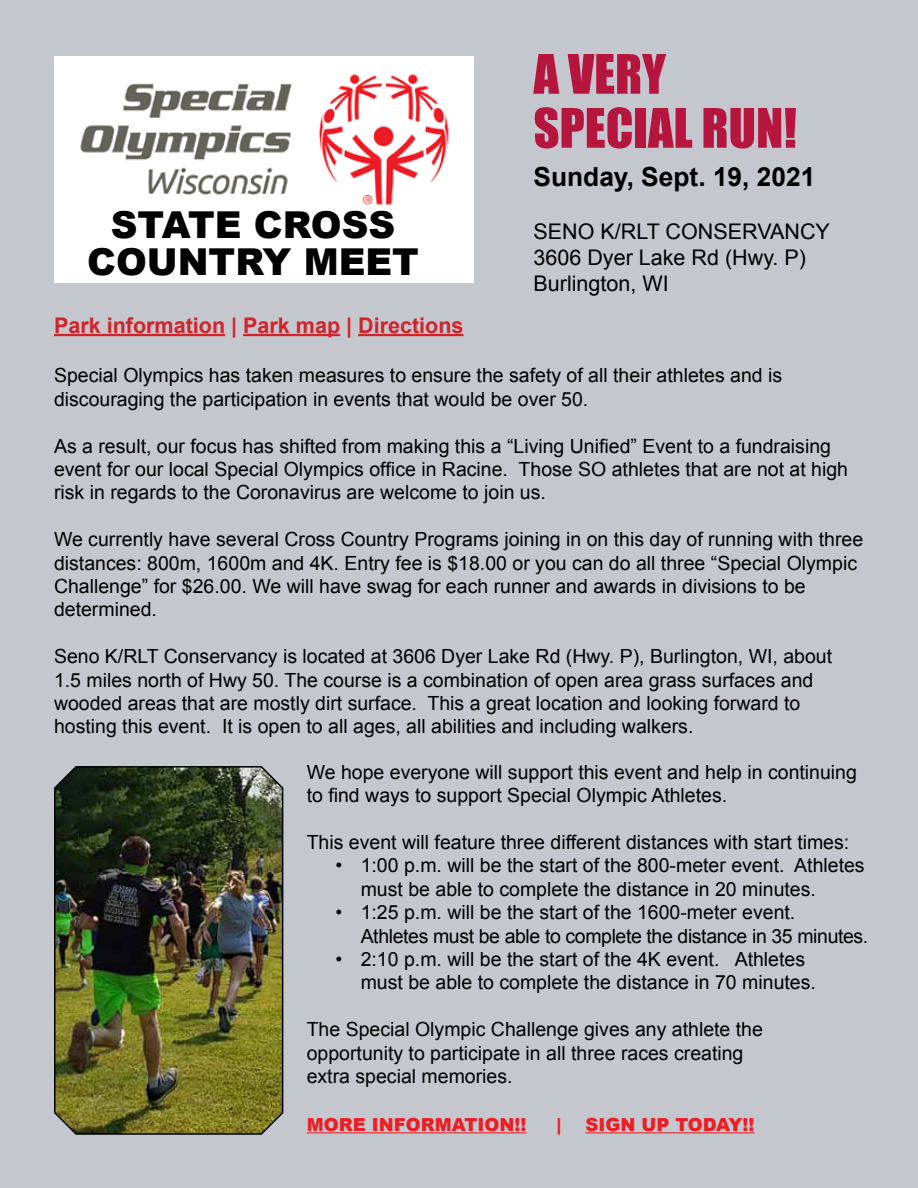
<style>
.page{position:relative;width:918px;height:1188px;background:#c4c7ce}
.page>*{position:absolute;margin:0;border:0;box-sizing:border-box;transform-origin:0 0}
.t1{font:50.25px/54px "Impact";color:#b6153e}
.t2{font:900 37.05px/37px "Arial";color:#000;text-align:center}
.t3{font:700 26.4px "Arial";color:#000}
.t4{font:21.6px/26.2px "Arial";color:#000}
.t5{font:700 21.6px "Arial";color:#d2232a}
.t6{font:19.5px/23.4px "Arial";color:#000}
.t7{font:19.5px/23.4px "Arial";letter-spacing:-.02em;color:#000}
.t8{font:900 18px "Arial";color:#ed1d24}
</style>
<div class="page">
<div style="left:54px;top:56px;width:419px;height:227px;background:#fff"></div>
<img style="left:80px;top:74px;width:369px;height:131px">
<hr style="left:54px;top:334px;width:171px;height:2px;background:#d2232a">
<hr style="left:243px;top:334px;width:97px;height:2px;background:#d2232a">
<hr style="left:358px;top:334px;width:106px;height:2px;background:#d2232a">
<hr style="left:307px;top:1132px;width:219px;height:1px;background:#ed1d24">
<hr style="left:585px;top:1132px;width:170px;height:1px;background:#ed1d24">
<img style="left:54px;top:766px;width:230px;height:369px">
<h2 class="t2" style="left:87px;top:205px;width:333px">STATE CROSS<br>COUNTRY MEET</h2>
<h1 class="t1" style="left:534px;top:46px;width:265px">A VERY<br>SPECIAL RUN!</h1>
<h3 class="t3" style="left:534px;top:159px;width:283px">Sunday, Sept. 19, 2021</h3>
<p class="t4" style="left:534px;top:218px;width:298px">SENO K/RLT CONSERVANCY<br>3606 Dyer Lake Rd (Hwy. P)<br>Burlington, WI</p>
<p class="t5" style="left:54px;top:311px;width:411px">Park information | Park map | Directions</p>
<p class="t6" style="left:54px;top:364px;width:730px">Special Olympics has taken measures to ensure the safety of all their athletes and is discouraging the participation in events that would be over 50.</p>
<p class="t6" style="left:54px;top:434px;width:796px">As a result, our focus has shifted from making this a “Living Unified” Event to a fundraising event for our local Special Olympics office in Racine. Those SO athletes that are not at high risk in regards to the Coronavirus are welcome to join us.</p>
<p class="t6" style="left:54px;top:528px;width:811px">We currently have several Cross Country Programs joining in on this day of running with three distances: 800m, 1600m and 4K. Entry fee is $18.00 or you can do all three “Special Olympic Challenge” for $26.00. We will have swag for each runner and awards in divisions to be determined.</p>
<p class="t6" style="left:54px;top:645px;width:780px">Seno K/RLT Conservancy is located at 3606 Dyer Lake Rd (Hwy. P), Burlington, WI, about 1.5 miles north of Hwy 50. The course is a combination of open area grass surfaces and wooded areas that are mostly dirt surface. This a great location and looking forward to hosting this event. It is open to all ages, all abilities and including walkers.</p>
<p class="t6" style="left:307px;top:760px;width:552px">We hope everyone will support this event and help in continuing to find ways to support Special Olympic Athletes.</p>
<p class="t6" style="left:307px;top:831px;width:544px">This event will feature three different distances with start times:</p>
<p class="t6" style="left:361px;top:854px;width:506px;text-indent:-25px">• 1:00 p.m. will be the start of the 800-meter event. Athletes must be able to complete the distance in 20 minutes.</p>
<p class="t7" style="left:361px;top:901px;width:509px;text-indent:-25px">• 1:25 p.m. will be the start of the 1600-meter event.<br>Athletes must be able to complete the distance in 35 minutes.</p>
<p class="t6" style="left:361px;top:948px;width:457px;text-indent:-25px">• 2:10 p.m. will be the start of the 4K event. Athletes must be able to complete the distance in 70 minutes.</p>
<p class="t6" style="left:307px;top:1018px;width:458px">The Special Olympic Challenge gives any athlete the opportunity to participate in all three races creating extra special memories.</p>
<p class="t8" style="left:307px;top:1111px;width:221px">MORE INFORMATION!!</p>
<p class="t8" style="left:556px;top:1111px;width:7px">|</p>
<p class="t8" style="left:585px;top:1111px;width:171px">SIGN UP TODAY!!</p>
</div>
